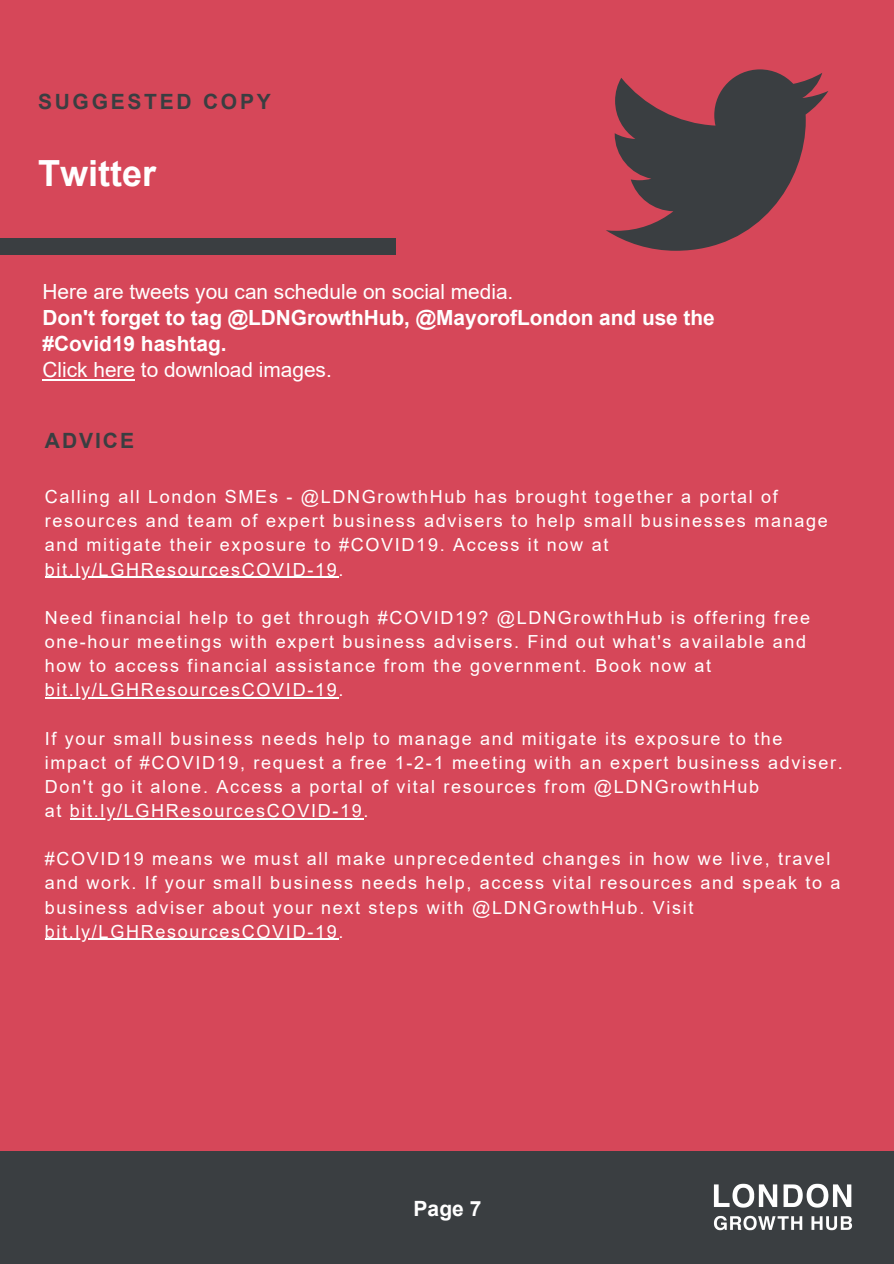
<style>
.page{position:relative;width:894px;height:1264px;background:#fff}
.page>*{position:absolute;margin:0;border:0;box-sizing:border-box;transform-origin:0 0}
.t1{font:700 36px "Arial";color:#fff}
.t2{font:700 21px "Arial";letter-spacing:.13em;color:#3a3e41}
.t3{font:700 21px "Arial";color:#fff}
.t4{font:700 20.85px/26px "Arial";color:#fff}
.t5{font:20.85px "Arial";color:#fff}
.t6{font:18px/24.2px "Arial";letter-spacing:.095em;color:#fff}
</style>
<div class="page">
<div style="left:0;top:0;width:893px;height:1263px;background:#d64759"></div>
<hr style="left:43px;top:379px;width:92px;height:1px;background:#fff">
<div style="left:0;top:238px;width:396px;height:16px;background:#3a3e41"></div>
<hr style="left:45px;top:576px;width:293px;height:1px;background:#fff">
<hr style="left:45px;top:697px;width:293px;height:1px;background:#fff">
<hr style="left:70px;top:818px;width:293px;height:1px;background:#fff">
<hr style="left:45px;top:938px;width:293px;height:1px;background:#fff">
<svg style="left:606px;top:69px;width:222px;height:182px"></svg>
<div style="left:0;top:1151px;width:893px;height:112px;background:#3a3e41"></div>
<img style="left:713px;top:1183px;width:139px;height:48px">
<p class="t2" style="left:38px;top:89px;width:234px">SUGGESTED COPY</p>
<h1 class="t1" style="left:38px;top:153px;width:120px">Twitter</h1>
<p class="t5" style="left:43px;top:280px;width:472px">Here are tweets you can schedule on social media.</p>
<p class="t4" style="left:43px;top:305px;width:673px">Don't forget to tag @LDNGrowthHub, @MayorofLondon and use the #Covid19 hashtag.</p>
<p class="t5" style="left:43px;top:358px;width:290px">Click here to download images.</p>
<p class="t2" style="left:45px;top:429px;width:91px">ADVICE</p>
<p class="t6" style="left:45px;top:485px;width:784px">Calling all London SMEs - @LDNGrowthHub has brought together a portal of resources and team of expert business advisers to help small businesses manage and mitigate their exposure to #COVID19. Access it now at bit.ly/LGHResourcesCOVID-19.</p>
<p class="t6" style="left:45px;top:605px;width:766px">Need financial help to get through #COVID19? @LDNGrowthHub is offering free one-hour meetings with expert business advisers. Find out what's available and how to access financial assistance from the government. Book now at bit.ly/LGHResourcesCOVID-19.</p>
<p class="t6" style="left:45px;top:726px;width:799px">If your small business needs help to manage and mitigate its exposure to the impact of #COVID19, request a free 1-2-1 meeting with an expert business adviser.<br>Don't go it alone. Access a portal of vital resources from @LDNGrowthHub<br>at bit.ly/LGHResourcesCOVID-19.</p>
<p class="t6" style="left:45px;top:847px;width:797px">#COVID19 means we must all make unprecedented changes in how we live, travel and work. If your small business needs help, access vital resources and speak to a business adviser about your next steps with @LDNGrowthHub. Visit bit.ly/LGHResourcesCOVID-19.</p>
<p class="t3" style="left:413px;top:1196px;width:69px">Page 7</p>
</div>
